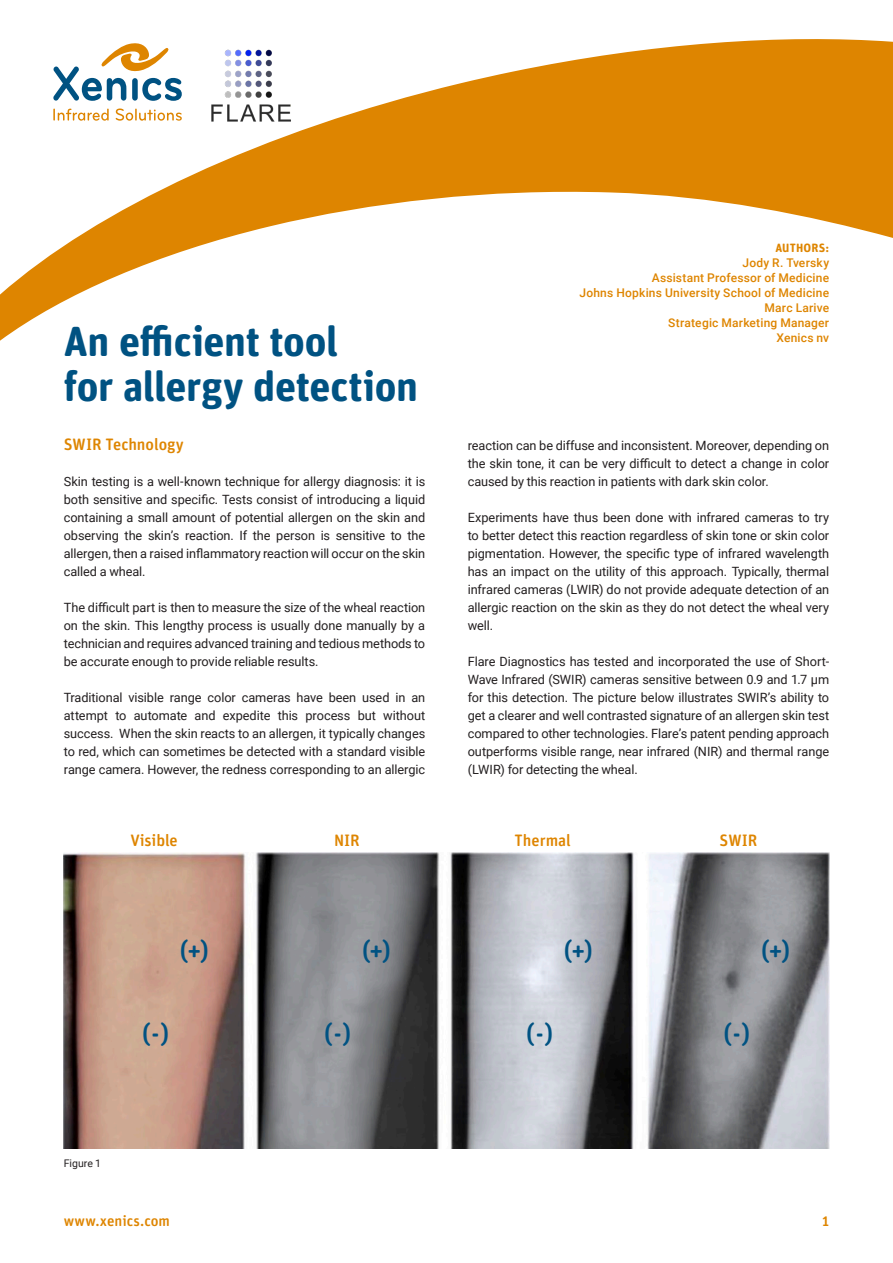
<style>
.page{position:relative;width:893px;height:1263px;background:#fff}
.page>*{position:absolute;margin:0;border:0;box-sizing:border-box;transform-origin:0 0}
.t1{font:700 42px/45px "Unit Rounded Pro";letter-spacing:-.01em;color:#005282}
.t2{font:500 25.5px "Unit Rounded Pro";color:#005282}
.t3{font:500 16.5px "Unit Rounded Pro";letter-spacing:-.005em;color:#de8500}
.t4{font:500 15px "Unit Rounded Pro";color:#de8500}
.t5{font:12.75px/18px "Roboto";letter-spacing:-.005em;color:#231f20;text-align:justify}
.t6{font:500 12px "Roboto";letter-spacing:.015em;color:#de8500}
.t7{font:700 12px "Unit Rounded Pro";letter-spacing:.015em;color:#de8500}
.t8{font:10.5px "Roboto";letter-spacing:.005em;color:#231f20}
</style>
<div class="page">
<svg style="left:0;top:39px;width:893px;height:302px"></svg>
<img style="left:64px;top:852px;width:766px;height:296px">
<img style="left:209px;top:45px;width:85px;height:80px">
<p class="t1" style="left:64px;top:316px;width:356px">An efficient tool<br>for allergy detection</p>
<p class="t3" style="left:64px;top:433px;width:122px">SWIR Technology</p>
<p class="t5" style="left:64px;top:472px;width:363px">Skin testing is a well-known technique for allergy diagnosis: it is both sensitive and specific. Tests consist of introducing a liquid containing a small amount of potential allergen on the skin and observing the skin’s reaction. If the person is sensitive to the allergen, then a raised inflammatory reaction will occur on the skin called a wheal.</p>
<p class="t5" style="left:64px;top:598px;width:363px">The difficult part is then to measure the size of the wheal reaction on the skin. This lengthy process is usually done manually by a technician and requires advanced training and tedious methods to be accurate enough to provide reliable results.</p>
<p class="t5" style="left:64px;top:688px;width:363px">Traditional visible range color cameras have been used in an attempt to automate and expedite this process but without success. When the skin reacts to an allergen, it typically changes to red, which can sometimes be detected with a standard visible range camera. However, the redness corresponding to an allergic</p>
<p class="t7" style="left:775px;top:239px;width:55px">AUTHORS:</p>
<p class="t6" style="left:742px;top:254px;width:88px">Jody R. Tversky</p>
<p class="t6" style="left:652px;top:269px;width:179px">Assistant Professor of Medicine</p>
<p class="t6" style="left:579px;top:284px;width:251px">Johns Hopkins University School of Medicine</p>
<p class="t6" style="left:764px;top:299px;width:66px">Marc Larive</p>
<p class="t6" style="left:668px;top:314px;width:163px">Strategic Marketing Manager</p>
<p class="t6" style="left:776px;top:329px;width:54px">Xenics nv</p>
<p class="t5" style="left:468px;top:436px;width:363px">reaction can be diffuse and inconsistent. Moreover, depending on the skin tone, it can be very difficult to detect a change in color caused by this reaction in patients with dark skin color.</p>
<p class="t5" style="left:468px;top:508px;width:363px">Experiments have thus been done with infrared cameras to try to better detect this reaction regardless of skin tone or skin color pigmentation. However, the specific type of infrared wavelength has an impact on the utility of this approach. Typically, thermal infrared cameras (LWIR) do not provide adequate detection of an allergic reaction on the skin as they do not detect the wheal very well.</p>
<p class="t5" style="left:468px;top:652px;width:363px">Flare Diagnostics has tested and incorporated the use of Short-Wave Infrared (SWIR) cameras sensitive between 0.9 and 1.7 µm for this detection. The picture below illustrates SWIR’s ability to get a clearer and well contrasted signature of an allergen skin test compared to other technologies. Flare’s patent pending approach outperforms visible range, near infrared (NIR) and thermal range (LWIR) for detecting the wheal.</p>
<p class="t3" style="left:130px;top:829px;width:49px">Visible</p>
<p class="t3" style="left:334px;top:829px;width:27px">NIR</p>
<p class="t3" style="left:514px;top:829px;width:58px">Thermal</p>
<p class="t3" style="left:720px;top:829px;width:39px">SWIR</p>
<p class="t2" style="left:180px;top:932px;width:30px">(+)</p>
<p class="t2" style="left:362px;top:932px;width:30px">(+)</p>
<p class="t2" style="left:564px;top:932px;width:30px">(+)</p>
<p class="t2" style="left:761px;top:932px;width:30px">(+)</p>
<p class="t2" style="left:142px;top:1015px;width:28px">(-)</p>
<p class="t2" style="left:324px;top:1015px;width:28px">(-)</p>
<p class="t2" style="left:526px;top:1015px;width:28px">(-)</p>
<p class="t2" style="left:723px;top:1015px;width:28px">(-)</p>
<p class="t8" style="left:64px;top:1156px;width:39px">Figure 1</p>
<p class="t4" style="left:64px;top:1210px;width:108px">www.xenics.com</p>
<p class="t4" style="left:822px;top:1210px;width:9px">1</p>
</div>
